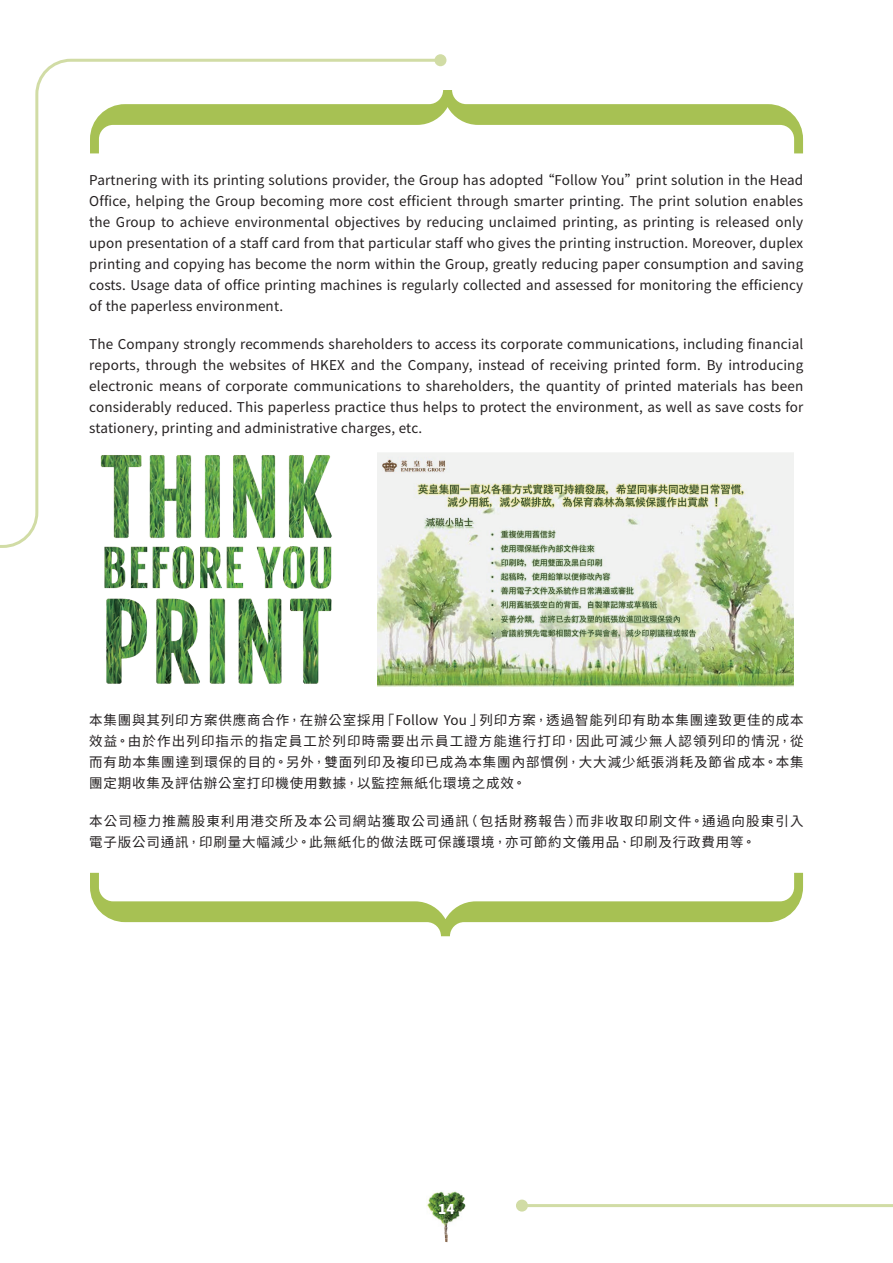
<style>
.page{position:relative;width:893px;height:1263px;background:#fff}
.page>*{position:absolute;margin:0;border:0;box-sizing:border-box;transform-origin:0 0}
.t1{font:13.5px/21px "Noto Sans CJ Ktc";letter-spacing:.06em;color:#231f20;text-align:justify}
.t2{font:13.5px/21px "Noto Sans CJ Ktc";letter-spacing:.085em;color:#231f20}
.t3{font:900 13.5px "Noto Sans CJ Ksc";color:#fff}
.s1{font-family:"M Hei HKS";font-weight:700}
</style>
<div class="page">
<svg style="left:0;top:58px;width:443px;height:490px"></svg>
<div style="left:434px;top:54px;width:12px;height:12px;background:#d1dca5;border-radius:50%"></div>
<hr style="left:522px;top:1204px;width:371px;height:3px;background:#d1dca5">
<div style="left:516px;top:1199px;width:12px;height:12px;background:#d1dca5;border-radius:50%"></div>
<img style="left:427px;top:1191px;width:39px;height:33px">
<svg style="left:443px;top:1219px;width:6px;height:23px"></svg>
<img style="left:100px;top:453px;width:234px;height:231px">
<img style="left:377px;top:453px;width:416px;height:234px">
<svg style="left:90px;top:90px;width:713px;height:63px"></svg>
<svg style="left:90px;top:873px;width:713px;height:63px"></svg>
<p class="t1" style="left:89px;top:170px;width:715px">Partnering with its printing solutions provider, the Group has adopted “Follow You”print solution in the Head Office, helping the Group becoming more cost efficient through smarter printing. The print solution enables the Group to achieve environmental objectives by reducing unclaimed printing, as printing is released only upon presentation of a staff card from that particular staff who gives the printing instruction. Moreover, duplex printing and copying has become the norm within the Group, greatly reducing paper consumption and saving costs. Usage data of office printing machines is regularly collected and assessed for monitoring the efficiency of the paperless environment.</p>
<p class="t1" style="left:89px;top:334px;width:715px">The Company strongly recommends shareholders to access its corporate communications, including financial reports, through the websites of HKEX and the Company, instead of receiving printed form. By introducing electronic means of corporate communications to shareholders, the quantity of printed materials has been considerably reduced. This paperless practice thus helps to protect the environment, as well as save costs for stationery, printing and administrative charges, etc.</p>
<p class="t1" style="left:89px;top:710px;width:716px">本集團與其列印方案供應商合作<span class="s1">，</span>在辦公室採用<span class="s1">「</span>Follow You<span class="s1">」</span>列印方案<span class="s1">，</span>透過智能列印有助本集團達致更佳的成本效益<span class="s1">。</span>由於作出列印指示的指定員工於列印時需要出示員工證方能進行打印<span class="s1">，</span>因此可減少無人認領列印的情況<span class="s1">，</span>從而有助本集團達到環保的目的<span class="s1">。</span>另外<span class="s1">，</span>雙面列印及複印已成為本集團內部慣例<span class="s1">，</span>大大減少紙張消耗及節省成本<span class="s1">。</span>本集團定期收集及評估辦公室打印機使用數據<span class="s1">，</span>以監控無紙化環境之成效<span class="s1">。</span></p>
<p class="t2" style="left:89px;top:811px;width:716px">本公司極力推薦股東利用港交所及本公司網站獲取公司通訊<span class="s1">（</span>包括財務報告<span class="s1">）</span>而非收取印刷文件<span class="s1">。</span>通過向股東引入電子版公司通訊<span class="s1">，</span>印刷量大幅減少<span class="s1">。</span>此無紙化的做法既可保護環境<span class="s1">，</span>亦可節約文儀用品<span class="s1">、</span>印刷及行政費用等<span class="s1">。</span></p>
<p class="t3" style="left:438px;top:1201px;width:18px">14</p>
</div>
